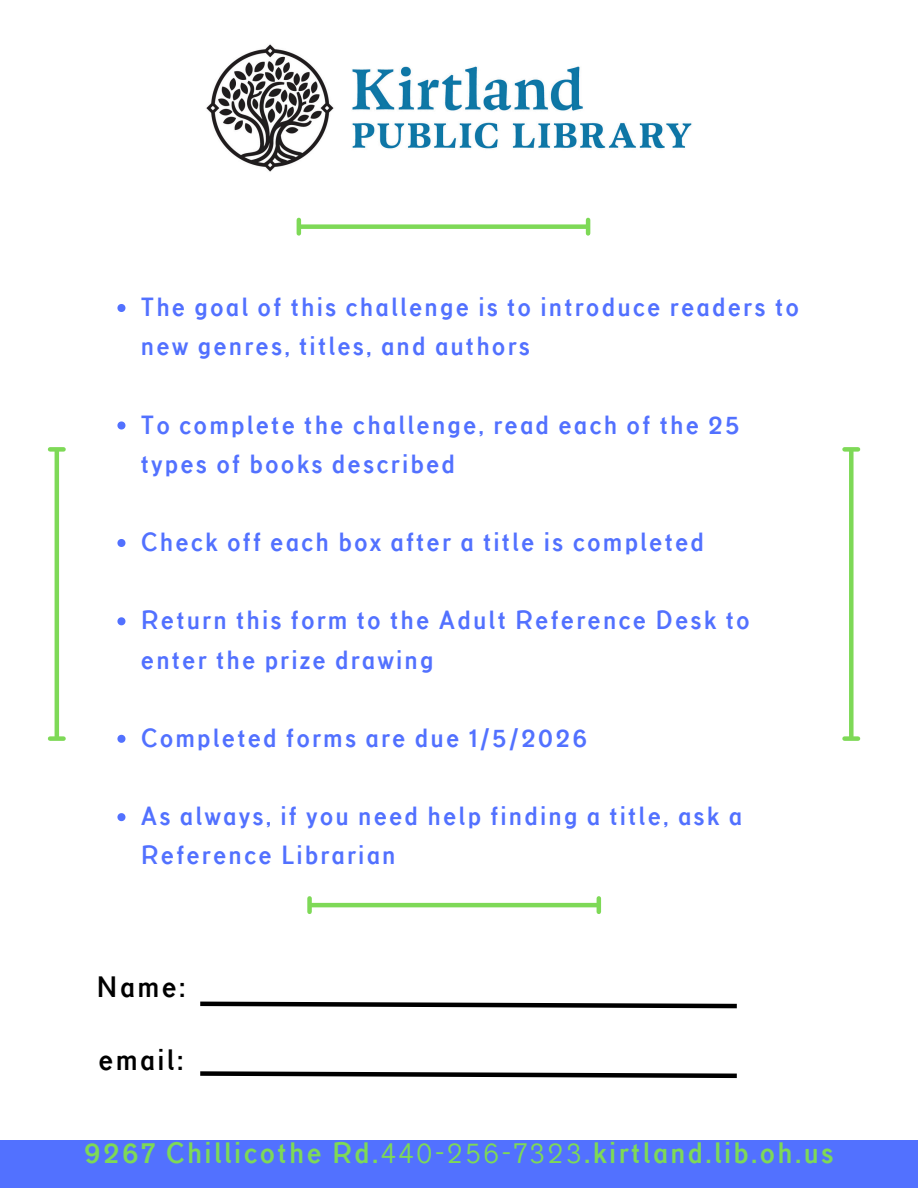
<style>
.page{position:relative;width:918px;height:1188px;background:#fff}
.page>*{position:absolute;margin:0;border:0;box-sizing:border-box;transform-origin:0 0}
.t1{font:700 30px "TT Corals";letter-spacing:.08em;color:#7ed957}
.t2{font:700 30px "TT Corals";letter-spacing:.08em;color:#000}
.t3{font:700 26.7px/39.2px "TT Corals";letter-spacing:.08em;color:#5271ff}
.s1{font-weight:400}
</style>
<div class="page">
<svg style="left:200px;top:1071px;width:537px;height:8px"></svg>
<svg style="left:200px;top:1001px;width:537px;height:8px"></svg>
<div style="left:0;top:1141px;width:918px;height:47px;background:#5271ff"></div>
<img style="left:206px;top:44px;width:486px;height:128px">
<svg style="left:117px;top:304px;width:8px;height:8px"></svg>
<svg style="left:117px;top:421px;width:8px;height:9px"></svg>
<svg style="left:117px;top:539px;width:8px;height:8px"></svg>
<svg style="left:117px;top:617px;width:8px;height:8px"></svg>
<svg style="left:117px;top:735px;width:8px;height:8px"></svg>
<svg style="left:117px;top:813px;width:8px;height:8px"></svg>
<div style="left:300px;top:224px;width:287px;height:5px;background:#7ed957"></div>
<hr style="left:297px;top:220px;width:4px;height:13px;background:#7ed957">
<hr style="left:586px;top:220px;width:4px;height:13px;background:#7ed957">
<hr style="left:55px;top:450px;width:4px;height:287px;background:#7ed957">
<div style="left:50px;top:736px;width:14px;height:5px;background:#7ed957"></div>
<div style="left:50px;top:447px;width:14px;height:5px;background:#7ed957"></div>
<div style="left:849px;top:450px;width:5px;height:287px;background:#7ed957"></div>
<div style="left:845px;top:736px;width:13px;height:5px;background:#7ed957"></div>
<div style="left:845px;top:447px;width:13px;height:5px;background:#7ed957"></div>
<hr style="left:311px;top:903px;width:287px;height:4px;background:#7ed957">
<div style="left:307px;top:898px;width:5px;height:14px;background:#7ed957"></div>
<hr style="left:597px;top:898px;width:4px;height:14px;background:#7ed957">
<p class="t3" style="left:141px;top:288px;width:660px">The goal of this challenge is to introduce readers to new genres, titles, and authors</p>
<p class="t3" style="left:141px;top:405px;width:600px">To complete the challenge, read each of the 25 types of books described</p>
<p class="t3" style="left:141px;top:523px;width:565px">Check off each box after a title is completed</p>
<p class="t3" style="left:141px;top:601px;width:610px">Return this form to the Adult Reference Desk to enter the prize drawing</p>
<p class="t3" style="left:141px;top:719px;width:448px">Completed forms are due 1/5/2026</p>
<p class="t3" style="left:141px;top:797px;width:603px">As always, if you need help finding a title, ask a<br>Reference Librarian</p>
<p class="t2" style="left:97px;top:969px;width:90px">Name:</p>
<p class="t2" style="left:99px;top:1042px;width:86px">email:</p>
<p class="t1" style="left:84px;top:1135px;width:751px">9267 Chillicothe Rd.<span class="s1">440-256-7323</span>.kirtland.lib.oh.us</p>
</div>
